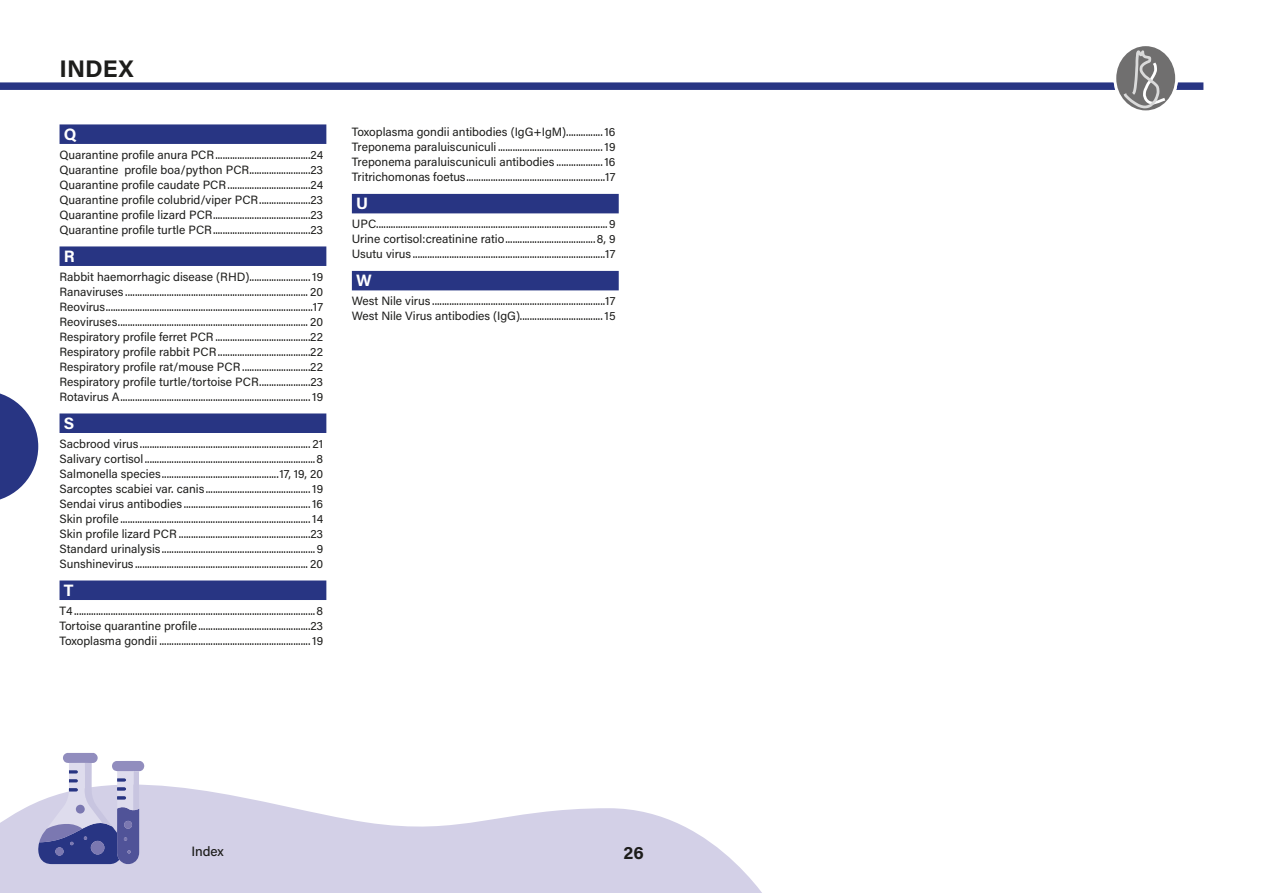
<style>
.page{position:relative;width:1263px;height:893px;background:#fff}
.page>*{position:absolute;margin:0;border:0;box-sizing:border-box;transform-origin:0 0}
.t1{font:700 24px "Acumin Pro";color:#1d1d1b}
.t2{font:700 18px "Acumin Pro";color:#1d1d1b}
.t3{font:700 16.5px "Acumin Pro";color:#fff}
.t4{font:500 13.5px "Acumin Pro";color:#1d1d1b}
.t5{font:12px/15px "Acumin Pro";color:#1d1d1b;text-align:justify}
</style>
<div class="page">
<svg style="left:0;top:765px;width:762px;height:128px;fill:#d3d0e7"></svg>
<svg style="left:0;top:393px;width:38px;height:107px"></svg>
<div style="left:0;top:82px;width:1203px;height:8px;background:#283583"></div>
<div style="left:1113px;top:43px;width:65px;height:70px;background:#fff;border-radius:50%"></div>
<div style="left:1116px;top:46px;width:59px;height:64px;background:#706f6f;border-radius:50%"></div>
<svg style="left:1124px;top:50px;width:41px;height:58px"></svg>
<svg style="left:38px;top:753px;width:106px;height:112px"></svg>
<div style="left:60px;top:124px;width:266px;height:20px;background:#283583"></div>
<div style="left:60px;top:246px;width:266px;height:20px;background:#283583"></div>
<div style="left:60px;top:413px;width:266px;height:20px;background:#283583"></div>
<div style="left:60px;top:580px;width:266px;height:20px;background:#283583"></div>
<div style="left:352px;top:194px;width:267px;height:19px;background:#283583"></div>
<div style="left:352px;top:271px;width:267px;height:19px;background:#283583"></div>
<h1 class="t1" style="left:60px;top:52px;width:75px">INDEX</h1>
<h3 class="t3" style="left:64px;top:122px;width:14px">Q</h3>
<p class="t5" style="left:60px;top:147px;width:265px">Quarantine profile anura PCR.......................................24<br>Quarantine profile boa/python PCR.........................23<br>Quarantine profile caudate PCR..................................24<br>Quarantine profile colubrid/viper PCR.....................23<br>Quarantine profile lizard PCR........................................23<br>Quarantine profile turtle PCR........................................23</p>
<h3 class="t3" style="left:64px;top:244px;width:12px">R</h3>
<p class="t5" style="left:60px;top:269px;width:265px">Rabbit haemorrhagic disease (RHD).........................19<br>Ranaviruses ........................................................................... 20<br>Reovirus.....................................................................................17<br>Reoviruses.............................................................................. 20<br>Respiratory profile ferret PCR.......................................22<br>Respiratory profile rabbit PCR......................................22<br>Respiratory profile rat/mouse PCR............................22<br>Respiratory profile turtle/tortoise PCR.....................23<br>Rotavirus A..............................................................................19</p>
<h3 class="t3" style="left:64px;top:411px;width:12px">S</h3>
<p class="t5" style="left:60px;top:436px;width:265px">Sacbrood virus...................................................................... 21<br>Salivary cortisol ......................................................................8<br>Salmonella species................................................17, 19, 20<br>Sarcoptes scabiei var. canis...........................................19<br>Sendai virus antibodies ....................................................16<br>Skin profile ..............................................................................14<br>Skin profile lizard PCR ......................................................23<br>Standard urinalysis...............................................................9<br>Sunshinevirus....................................................................... 20</p>
<h3 class="t3" style="left:64px;top:578px;width:11px">T</h3>
<p class="t5" style="left:60px;top:603px;width:265px">T4...................................................................................................8<br>Tortoise quarantine profile..............................................23<br>Toxoplasma gondii ..............................................................19</p>
<p class="t5" style="left:352px;top:124px;width:265px">Toxoplasma gondii antibodies (IgG+IgM)...............16<br>Treponema paraluiscuniculi ...........................................19<br>Treponema paraluiscuniculi antibodies ...................16<br>Tritrichomonas foetus.........................................................17</p>
<h3 class="t3" style="left:356px;top:192px;width:13px">U</h3>
<p class="t5" style="left:352px;top:216px;width:265px">UPC...............................................................................................9<br>Urine cortisol:creatinine ratio.....................................8, 9<br>Usutu virus ...............................................................................17</p>
<h3 class="t3" style="left:356px;top:269px;width:17px">W</h3>
<p class="t5" style="left:352px;top:293px;width:265px">West Nile virus .......................................................................17<br>West Nile Virus antibodies (IgG)..................................15</p>
<p class="t4" style="left:191px;top:842px;width:34px">Index</p>
<h2 class="t2" style="left:623px;top:840px;width:22px">26</h2>
</div>
